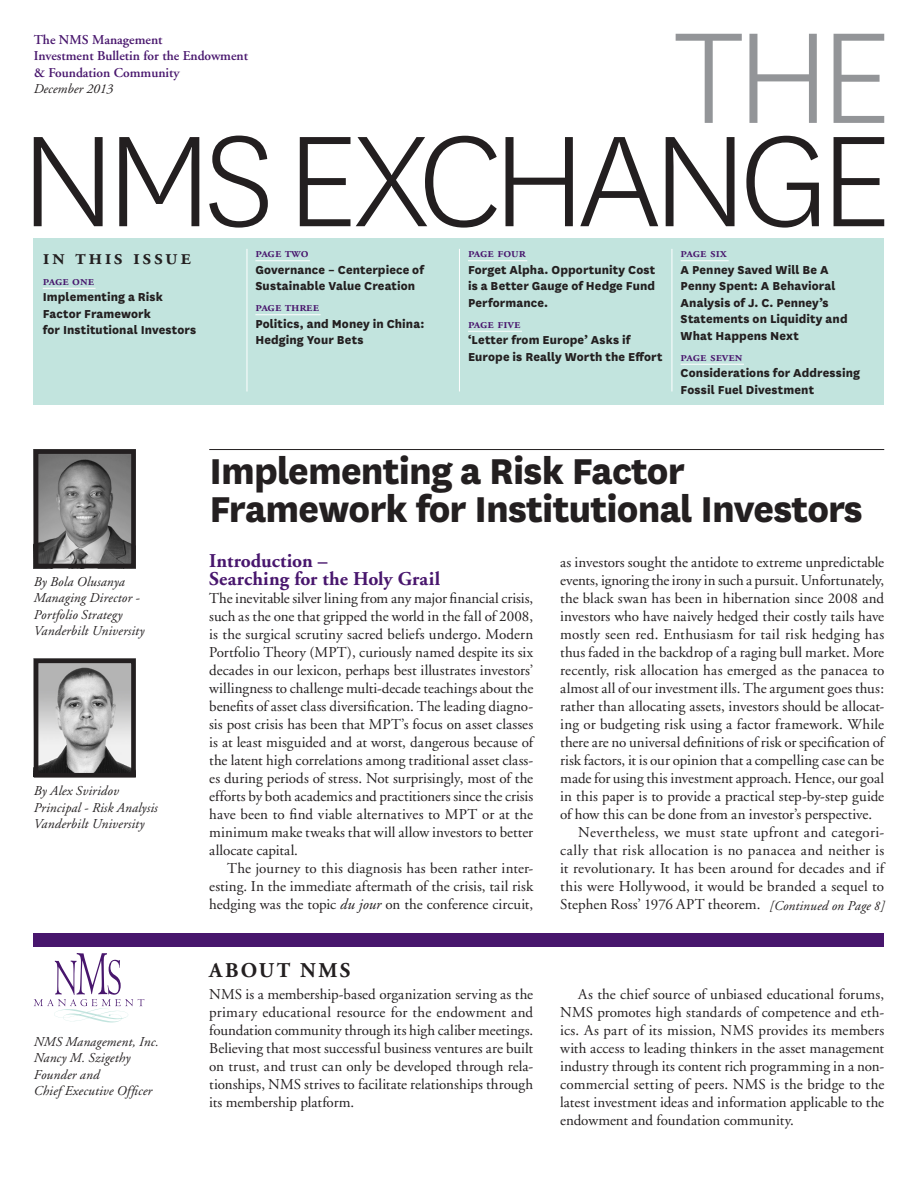
<style>
.page{position:relative;width:918px;height:1188px;background:#fff}
.page>*{position:absolute;margin:0;border:0;box-sizing:border-box;transform-origin:0 0}
.Headline{font:800 42px/37.5px "National";letter-spacing:-.02em;color:#231f20}
.In_This_Issue{font:22.5px "Adobe Garamond Semibold SC";letter-spacing:.1em;color:#231f20}
.About_NMS{font:700 21px "Adobe Garamond";letter-spacing:.115em;color:#231f20}
.Subhed{font:700 19.5px/18px "Adobe Garamond";letter-spacing:.005em;color:#48166d}
.BodyText_Just_Indent{font:15px/18px "Adobe Garamond";color:#231f20;text-align:justify}
.BodyText_Just_NoInde{font:15px/18px "Adobe Garamond";color:#231f20;text-align:justify}
.Headline-2{font:800 13.5px/16.5px "National";letter-spacing:.01em;color:#231f20}
.Byline{font:13.5px/16.5px "Adobe Garamond Italic Os F";letter-spacing:.01em;color:#231f20}
.Tagline{font:600 13.5px/16.5px "Adobe Garamond";color:#48166d}
.In_This_Issue-2{font:13.5px "Adobe Garamond Semibold SC";color:#48166d}
.Issue_Date{font:italic 13.5px "Adobe Garamond";color:#231f20}
.s1{font-style:italic}
</style>
<div class="page">
<svg style="left:34px;top:136px;width:850px;height:92px"></svg>
<svg style="left:676px;top:34px;width:208px;height:89px"></svg>
<div style="left:34px;top:238px;width:850px;height:167px;background:#c2e4de"></div>
<hr style="left:43px;top:288px;width:53px;height:1px;background:#fff">
<hr style="left:255px;top:260px;width:55px;height:1px;background:#fff">
<hr style="left:255px;top:314px;width:66px;height:1px;background:#fff">
<hr style="left:468px;top:260px;width:59px;height:1px;background:#fff">
<hr style="left:468px;top:331px;width:54px;height:1px;background:#fff">
<hr style="left:681px;top:260px;width:48px;height:1px;background:#fff">
<hr style="left:681px;top:364px;width:63px;height:1px;background:#fff">
<hr style="left:247px;top:249px;width:1px;height:143px;background:#fff">
<hr style="left:459px;top:249px;width:1px;height:143px;background:#fff">
<hr style="left:672px;top:249px;width:1px;height:143px;background:#fff">
<img style="left:40px;top:455px;width:90px;height:107px">
<div style="left:34px;top:449px;width:102px;height:119px;border:5px solid #231f20"></div>
<img style="left:40px;top:664px;width:90px;height:108px">
<div style="left:34px;top:658px;width:102px;height:120px;border:5px solid #231f20"></div>
<hr style="left:209px;top:449px;width:675px;height:1px;background:#231f20">
<svg style="left:34px;top:953px;width:110px;height:69px"></svg>
<div style="left:34px;top:933px;width:850px;height:14px;background:#48166d"></div>
<p class="Tagline" style="left:34px;top:31px;width:216px">The NMS Management<br>Investment Bulletin for the Endowment &amp; Foundation Community</p>
<p class="Issue_Date" style="left:34px;top:82px;width:81px">December 2013</p>
<p class="In_This_Issue" style="left:43px;top:244px;width:150px">in this issue</p>
<p class="In_This_Issue-2" style="left:43px;top:273px;width:53px">page one</p>
<p class="Headline-2" style="left:43px;top:288px;width:155px">Implementing a Risk<br>Factor Framework<br>for Institutional Investors</p>
<p class="In_This_Issue-2" style="left:255px;top:246px;width:55px">page two</p>
<p class="Headline-2" style="left:255px;top:260px;width:170px">Governance – Centerpiece of<br>Sustainable Value Creation</p>
<p class="In_This_Issue-2" style="left:255px;top:300px;width:65px">page three</p>
<p class="Headline-2" style="left:255px;top:314px;width:170px">Politics, and Money in China:<br>Hedging Your Bets</p>
<p class="In_This_Issue-2" style="left:468px;top:246px;width:59px">page four</p>
<p class="Headline-2" style="left:468px;top:260px;width:189px;text-align:justify">Forget Alpha. Opportunity Cost is a Better Gauge of Hedge Fund Performance.</p>
<p class="In_This_Issue-2" style="left:468px;top:316px;width:54px">page five</p>
<p class="Headline-2" style="left:468px;top:331px;width:196px">‘Letter from Europe’ Asks if<br>Europe is Really Worth the Effort</p>
<p class="In_This_Issue-2" style="left:681px;top:246px;width:48px">page six</p>
<p class="Headline-2" style="left:681px;top:260px;width:169px">A Penney Saved Will Be A<br>Penny Spent: A Behavioral<br>Analysis of J. C. Penney’s<br>Statements on Liquidity and<br>What Happens Next</p>
<p class="In_This_Issue-2" style="left:681px;top:349px;width:63px">page seven</p>
<p class="Headline-2" style="left:681px;top:364px;width:181px">Considerations for Addressing<br>Fossil Fuel Divestment</p>
<p class="Byline" style="left:34px;top:574px;width:112px">By Bola Olusanya<br>Managing Director -<br>Portfolio Strategy<br>Vanderbilt University</p>
<p class="Byline" style="left:34px;top:783px;width:126px">By Alex Sviridov<br>Principal - Risk Analysis<br>Vanderbilt University</p>
<p class="Byline" style="left:34px;top:1034px;width:127px">NMS Management, Inc.</p>
<p class="Byline" style="left:34px;top:1050px;width:98px">Nancy M. Szigethy</p>
<p class="Byline" style="left:34px;top:1067px;width:120px">Founder and<br>Chief Executive Officer</p>
<p class="Headline" style="left:209px;top:449px;width:655px">Implementing a Risk Factor<br>Framework for Institutional Investors</p>
<p class="Subhed" style="left:209px;top:552px;width:232px">Introduction –<br>Searching for the Holy Grail</p>
<p class="BodyText_Just_NoInde" style="left:209px;top:590px;width:326px">The inevitable silver lining from any major financial crisis, such as the one that gripped the world in the fall of 2008, is the surgical scrutiny sacred beliefs undergo. Modern Portfolio Theory (MPT), curiously named despite its six decades in our lexicon, perhaps best illustrates investors’ willingness to challenge multi-decade teachings about the benefits of asset class diversification. The leading diagno&shy;sis post crisis has been that MPT’s focus on asset classes is at least misguided and at worst, dangerous because of the latent high correlations among traditional asset class&shy;es during periods of stress. Not surprisingly, most of the efforts by both academics and practitioners since the crisis have been to find viable alternatives to MPT or at the minimum make tweaks that will allow investors to better allocate capital.</p>
<p class="BodyText_Just_Indent" style="left:209px;top:860px;width:326px;text-indent:18px">The journey to this diagnosis has been rather inter&shy;esting. In the immediate aftermath of the crisis, tail risk hedging was the topic <span class="s1">du jour</span> on the conference circuit,</p>
<p class="BodyText_Just_Indent" style="left:560px;top:554px;width:326px">as investors sought the antidote to extreme unpredictable events, ignoring the irony in such a pursuit. Unfortunately, the black swan has been in hibernation since 2008 and investors who have naively hedged their costly tails have mostly seen red. Enthusiasm for tail risk hedging has thus faded in the backdrop of a raging bull market. More recently, risk allocation has emerged as the panacea to almost all of our investment ills. The argument goes thus: rather than allocating assets, investors should be allocat&shy;ing or budgeting risk using a factor framework. While there are no universal definitions of risk or specification of risk factors, it is our opinion that a compelling case can be made for using this investment approach. Hence, our goal in this paper is to provide a practical step-by-step guide of how this can be done from an investor’s perspective.</p>
<p class="BodyText_Just_Indent" style="left:560px;top:824px;width:326px;text-indent:18px">Nevertheless, we must state upfront and categori&shy;cally that risk allocation is no panacea and neither is it revolutionary. It has been around for decades and if this were Hollywood, it would be branded a sequel to Stephen Ross’ 1976 APT theorem.</p>
<p class="Byline" style="left:769px;top:898px;width:117px">[Continued on Page 8]</p>
<p class="About_NMS" style="left:209px;top:959px;width:143px">ABOUT NMS</p>
<p class="BodyText_Just_NoInde" style="left:209px;top:986px;width:326px">NMS is a membership-based organization serving as the primary educational resource for the endowment and foundation community through its high caliber meetings.<br>Believing that most successful business ventures are built on trust, and trust can only be developed through rela&shy;tionships, NMS strives to facilitate relationships through its membership platform.</p>
<p class="BodyText_Just_Indent" style="left:560px;top:986px;width:326px;text-indent:18px">As the chief source of unbiased educational forums, NMS promotes high standards of competence and eth&shy;ics. As part of its mission, NMS provides its members with access to leading thinkers in the asset management industry through its content rich programming in a non&shy;commercial setting of peers. NMS is the bridge to the latest investment ideas and information applicable to the endowment and foundation community.</p>
</div>
